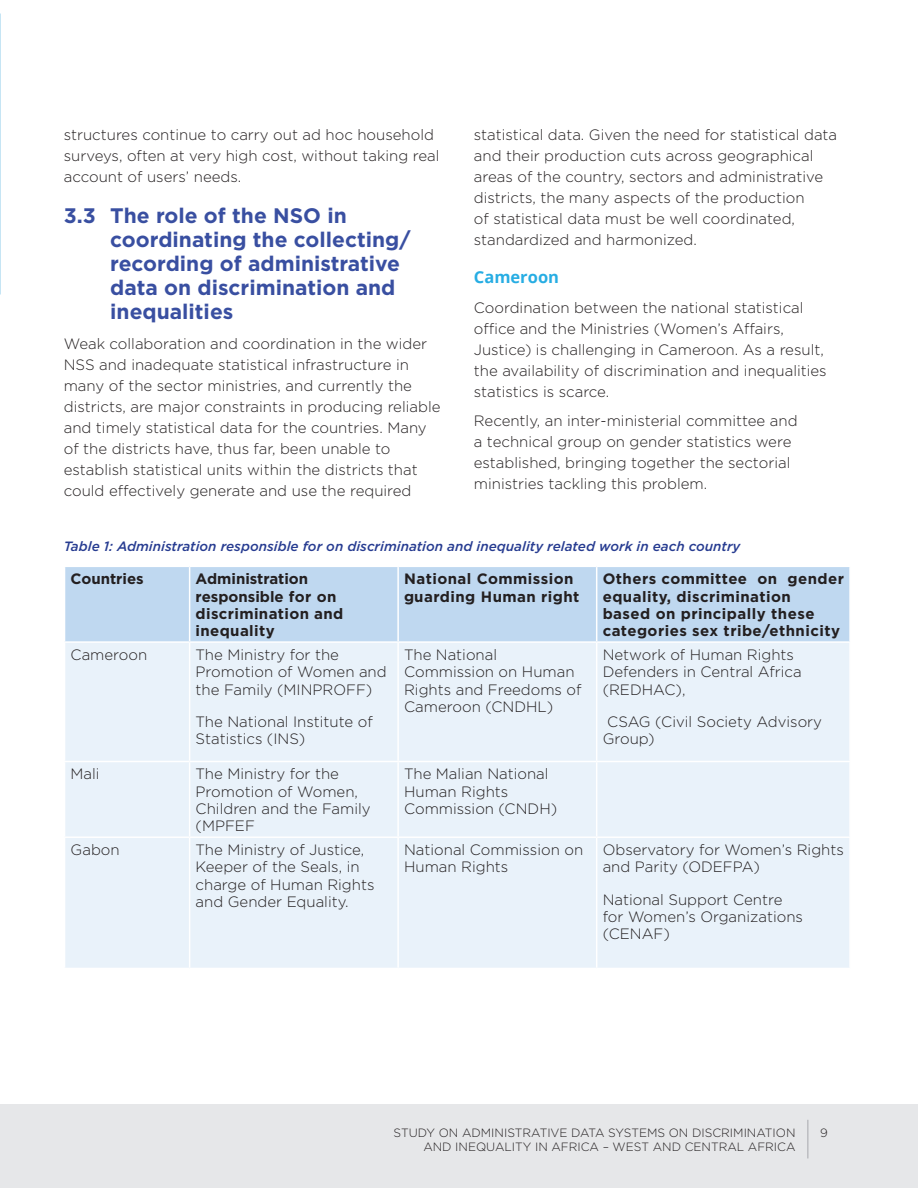
<style>
.page{position:relative;width:918px;height:1188px;background:#fff}
.page>*{position:absolute;margin:0;border:0;box-sizing:border-box;transform-origin:0 0}
.t1{font:700 21px/24.2px "Gotham";color:#394fa1}
.t2{font:700 16.5px "Open Sans";color:#27ade3}
.t3{font:300 15px/21px "Gotham";color:#231f20}
.t4{font:700 15px/17.2px "Gotham";letter-spacing:.03em;color:#231f20}
.t5{font:700 15px "Gotham";color:#231f20}
.t6{font:italic 500 13.5px "Gotham";color:#273c91}
.t7{font:300 12px/13.8px "Gotham";color:#231f20;text-align:right}
</style>
<div class="page">
<div style="left:0;top:1104px;width:918px;height:84px;background:#e6e7e9"></div>
<hr style="left:807px;top:1120px;width:1px;height:38px;background:#a8a9ad">
<div style="left:65px;top:567px;width:784px;height:74px;background:#bfd8f0"></div>
<div style="left:65px;top:643px;width:784px;height:325px;background:#e9f2fa"></div>
<hr style="left:189px;top:643px;width:1px;height:118px;background:#fff">
<hr style="left:397px;top:643px;width:2px;height:118px;background:#fff">
<hr style="left:596px;top:643px;width:1px;height:118px;background:#fff">
<hr style="left:64px;top:761px;width:126px;height:1px;background:#fff">
<hr style="left:190px;top:761px;width:208px;height:1px;background:#fff">
<hr style="left:189px;top:762px;width:1px;height:74px;background:#fff">
<hr style="left:398px;top:761px;width:199px;height:1px;background:#fff">
<hr style="left:397px;top:762px;width:2px;height:74px;background:#fff">
<hr style="left:597px;top:761px;width:254px;height:1px;background:#fff">
<hr style="left:596px;top:762px;width:1px;height:74px;background:#fff">
<hr style="left:64px;top:836px;width:126px;height:2px;background:#fff">
<hr style="left:190px;top:836px;width:208px;height:2px;background:#fff">
<hr style="left:189px;top:838px;width:1px;height:130px;background:#fff">
<hr style="left:398px;top:836px;width:199px;height:2px;background:#fff">
<hr style="left:397px;top:838px;width:2px;height:130px;background:#fff">
<hr style="left:597px;top:836px;width:254px;height:2px;background:#fff">
<hr style="left:596px;top:838px;width:1px;height:130px;background:#fff">
<hr style="left:189px;top:567px;width:1px;height:74px;background:#fff">
<hr style="left:397px;top:567px;width:2px;height:74px;background:#fff">
<hr style="left:596px;top:567px;width:1px;height:74px;background:#fff">
<p class="t3" style="left:64px;top:123px;width:377px">structures continue to carry out ad hoc household surveys, often at very high cost, without taking real account of users’ needs.</p>
<h1 class="t1" style="left:110px;top:203px;width:302px;text-indent:-46px">3.3 The role of the NSO in coordinating the collecting/ recording of administrative data on discrimination and inequalities</h1>
<p class="t3" style="left:64px;top:333px;width:378px">Weak collaboration and coordination in the wider NSS and inadequate statistical infrastructure in many of the sector ministries, and currently the districts, are major constraints in producing reliable and timely statistical data for the countries. Many of the districts have, thus far, been unable to establish statistical units within the districts that could effectively generate and use the required</p>
<p class="t3" style="left:474px;top:123px;width:365px">statistical data. Given the need for statistical data and their production cuts across geographical areas of the country, sectors and administrative districts, the many aspects of the production<br>of statistical data must be well coordinated, standardized and harmonized.</p>
<p class="t2" style="left:474px;top:266px;width:87px">Cameroon</p>
<p class="t3" style="left:474px;top:297px;width:354px">Coordination between the national statistical office and the Ministries (Women’s Affairs, Justice) is challenging in Cameroon. As a result, the availability of discrimination and inequalities statistics is scarce.</p>
<p class="t3" style="left:474px;top:410px;width:325px">Recently, an inter-ministerial committee and a technical group on gender statistics were established, bringing together the sectorial ministries tackling this problem.</p>
<p class="t6" style="left:64px;top:537px;width:678px">Table 1: Administration responsible for on discrimination and inequality related work in each country</p>
<p class="t5" style="left:71px;top:569px;width:75px">Countries</p>
<p class="t4" style="left:196px;top:570px;width:149px">Administration responsible for on discrimination and inequality</p>
<p class="t4" style="left:404px;top:570px;width:177px">National Commission guarding Human right</p>
<p class="t4" style="left:603px;top:570px;width:243px">Others committee on gender equality, discrimination<br>based on principally these categories sex tribe/ethnicity</p>
<p class="t3" style="left:71px;top:644px;width:78px">Cameroon</p>
<p class="t3" style="left:196px;top:646px;width:193px;line-height:17.2px">The Ministry for the<br>Promotion of Women and the Family (MINPROFF)</p>
<p class="t3" style="left:196px;top:713px;width:179px;line-height:17.2px">The National Institute of<br>Statistics (INS)</p>
<p class="t3" style="left:404px;top:646px;width:179px;line-height:17.2px">The National<br>Commission on Human<br>Rights and Freedoms of<br>Cameroon (CNDHL)</p>
<p class="t3" style="left:603px;top:646px;width:201px;line-height:17.2px">Network of Human Rights<br>Defenders in Central Africa (REDHAC),</p>
<p class="t3" style="left:603px;top:713px;width:221px;line-height:17.2px;text-indent:4px">CSAG (Civil Society Advisory<br>Group)</p>
<p class="t3" style="left:71px;top:763px;width:31px">Mali</p>
<p class="t3" style="left:196px;top:765px;width:177px;line-height:17.2px">The Ministry for the<br>Promotion of Women,<br>Children and the Family (MPFEF</p>
<p class="t3" style="left:404px;top:765px;width:155px;line-height:17.2px">The Malian National<br>Human Rights<br>Commission (CNDH)</p>
<p class="t3" style="left:71px;top:839px;width:51px">Gabon</p>
<p class="t3" style="left:196px;top:841px;width:180px;line-height:17.2px">The Ministry of Justice,<br>Keeper of the Seals, in charge of Human Rights and Gender Equality.</p>
<p class="t3" style="left:404px;top:841px;width:181px;line-height:17.2px">National Commission on<br>Human Rights</p>
<p class="t3" style="left:603px;top:841px;width:243px;line-height:17.2px">Observatory for Women’s Rights and Parity (ODEFPA)</p>
<p class="t3" style="left:603px;top:890px;width:202px;line-height:17.2px">National Support Centre for Women’s Organizations (CENAF)</p>
<p class="t7" style="left:394px;top:1125px;width:403px">STUDY ON ADMINISTRATIVE DATA SYSTEMS ON DISCRIMINATION<br>AND INEQUALITY IN AFRICA – WEST AND CENTRAL AFRICA</p>
<p class="t7" style="left:820px;top:1125px;width:9px">9</p>
</div>
